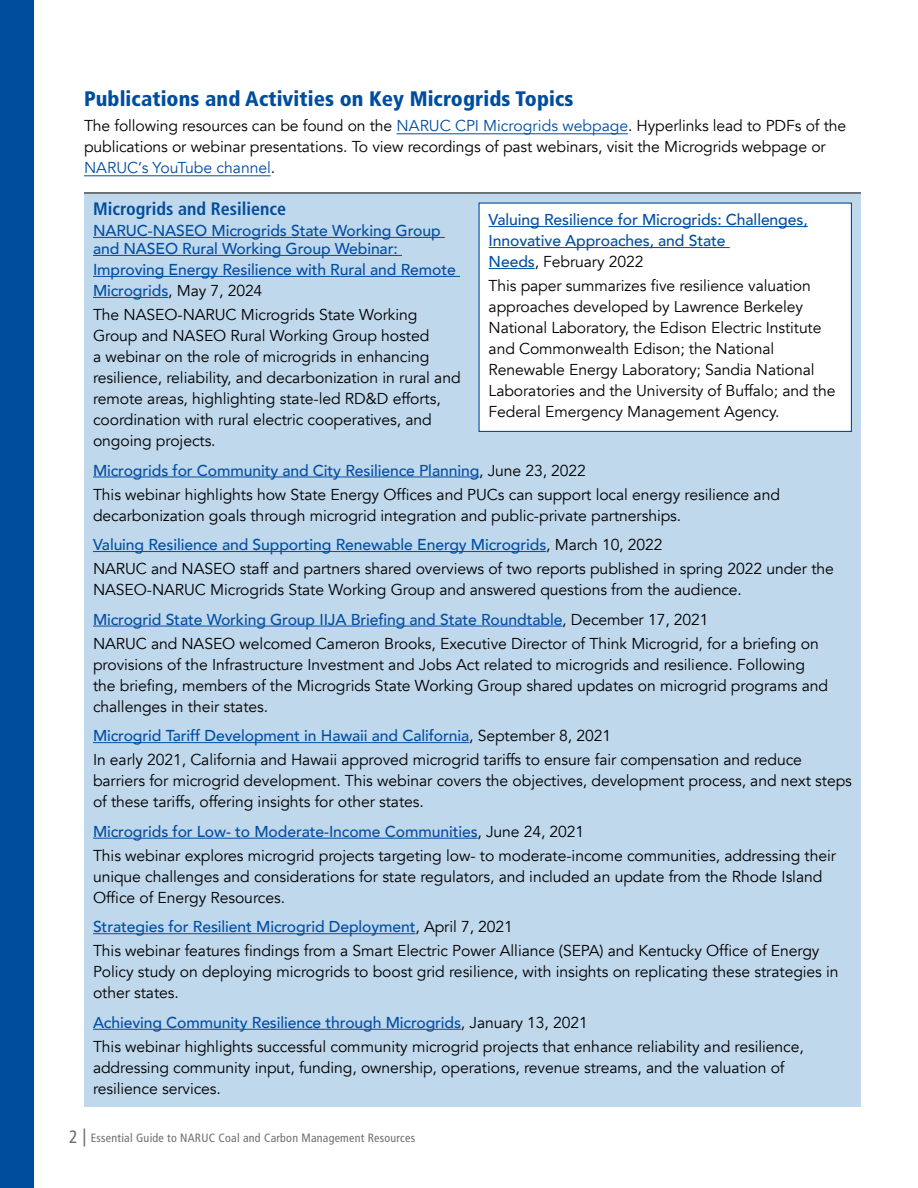
<style>
.page{position:relative;width:918px;height:1188px;background:#fff}
.page>*{position:absolute;margin:0;border:0;box-sizing:border-box;transform-origin:0 0}
.t1{font:900 condensed 21px "Frutiger LT Std";letter-spacing:.005em;color:#004d9e}
.t2{font:700 condensed 18px "Frutiger LT Std";color:#004d9e}
.t3{font:15.75px/21px "Avenir";letter-spacing:-.005em;color:#000}
.t4{font:500 15.75px/21px "Avenir";letter-spacing:-.005em;color:#034ea2}
.t5{font:condensed 12px "Frutiger LT Std";letter-spacing:.02em;color:#6d6e71}
.s1{color:#034ea2}
.s2{font-weight:400;color:#000}
.s3{font-weight:500;color:#034ea2}
.s4{font-size:18px}
</style>
<div class="page">
<div style="left:84px;top:193px;width:777px;height:914px;background:#c0d8ec"></div>
<hr style="left:84px;top:193px;width:777px;height:1px;background:#000">
<div style="left:0;top:0;width:34px;height:1188px;background:#004d9e"></div>
<hr style="left:397px;top:133px;width:231px;height:1px;background:#034ea2">
<hr style="left:84px;top:175px;width:187px;height:1px;background:#034ea2">
<hr style="left:93px;top:237px;width:352px;height:1px;background:#034ea2">
<hr style="left:93px;top:255px;width:309px;height:1px;background:#034ea2">
<hr style="left:93px;top:276px;width:367px;height:1px;background:#034ea2">
<hr style="left:93px;top:297px;width:75px;height:1px;background:#034ea2">
<hr style="left:93px;top:477px;width:386px;height:1px;background:#034ea2">
<hr style="left:93px;top:551px;width:453px;height:1px;background:#034ea2">
<hr style="left:93px;top:626px;width:469px;height:1px;background:#034ea2">
<hr style="left:93px;top:742px;width:376px;height:1px;background:#034ea2">
<hr style="left:93px;top:838px;width:385px;height:1px;background:#034ea2">
<hr style="left:93px;top:933px;width:323px;height:1px;background:#034ea2">
<hr style="left:93px;top:1029px;width:368px;height:1px;background:#034ea2">
<div style="left:479px;top:203px;width:372px;height:228px;background:#fff"></div>
<hr style="left:489px;top:226px;width:319px;height:1px;background:#034ea2">
<hr style="left:489px;top:247px;width:241px;height:1px;background:#034ea2">
<hr style="left:489px;top:268px;width:46px;height:1px;background:#034ea2">
<div style="left:478px;top:202px;width:374px;height:230px;border:1px solid #034ea2"></div>
<h1 class="t1" style="left:84px;top:86px;width:491px">Publications and Activities on Key Microgrids Topics</h1>
<p class="t3" style="left:84px;top:116px;width:764px">The following resources can be found on the <span class="s1">NARUC CPI Microgrids webpage</span>. Hyperlinks lead to PDFs of the publications or webinar presentations. To view recordings of past webinars, visit the Microgrids webpage or<br><span class="s1">NARUC’s YouTube channel</span>.</p>
<p class="t2" style="left:93px;top:198px;width:195px">Microgrids and Resilience</p>
<p class="t4" style="left:93px;top:221px;width:349px;line-height:18px">NARUC-NASEO Microgrids State Working Group and NASEO Rural Working Group Webinar:</p>
<p class="t4" style="left:93px;top:258px;width:364px">Improving Energy Resilience with Rural and Remote<br>Microgrids<span class="s2">, May 7, 2024</span></p>
<p class="t3" style="left:93px;top:305px;width:369px">The NASEO-NARUC Microgrids State Working Group and NASEO Rural Working Group hosted<br>a webinar on the role of microgrids in enhancing resilience, reliability, and decarbonization in rural and remote areas, highlighting state-led RD&amp;D efforts, coordination with rural electric cooperatives, and ongoing projects.</p>
<p class="t3" style="left:93px;top:459px;width:689px;line-height:24px"><span class="s3">Microgrids for Community and City Resilience Planning</span>, June 23, 2022<br>This webinar highlights how State Energy Offices and PUCs can support local energy resilience and</p>
<p class="t3" style="left:93px;top:501px;width:590px;line-height:29.5px">decarbonization goals through microgrid integration and public-private partnerships.<br><span class="s3">Valuing Resilience and Supporting Renewable Energy Microgrids</span>, March 10, 2022</p>
<p class="t3" style="left:93px;top:559px;width:742px">NARUC and NASEO staff and partners shared overviews of two reports published in spring 2022 under the<br>NASEO-NARUC Microgrids State Working Group and answered questions from the audience.</p>
<p class="t3" style="left:93px;top:608px;width:727px;line-height:24px"><span class="s3">Microgrid State Working Group IIJA Briefing and State Roundtable</span>, December 17, 2021<br>NARUC and NASEO welcomed Cameron Brooks, Executive Director of Think Microgrid, for a briefing on</p>
<p class="t3" style="left:93px;top:654px;width:737px">provisions of the Infrastructure Investment and Jobs Act related to microgrids and resilience. Following the briefing, members of the Microgrids State Working Group shared updates on microgrid programs and challenges in their states.</p>
<p class="t3" style="left:93px;top:724px;width:711px;line-height:24px"><span class="s3">Microgrid Tariff Development in Hawaii and California</span>, September 8, 2021<br>In early 2021, California and Hawaii approved microgrid tariffs to ensure fair compensation and reduce</p>
<p class="t3" style="left:93px;top:771px;width:760px">barriers for microgrid development. This webinar covers the objectives, development process, and next steps of these tariffs, offering insights for other states.</p>
<p class="t3" style="left:93px;top:820px;width:745px;line-height:24px"><span class="s3">Microgrids for Low- to Moderate-Income Communities</span>, June 24, 2021<br>This webinar explores microgrid projects targeting low- to moderate-income communities, addressing their</p>
<p class="t3" style="left:93px;top:866px;width:731px">unique challenges and considerations for state regulators, and included an update from the Rhode Island<br>Office of Energy Resources.</p>
<p class="t3" style="left:93px;top:915px;width:728px;line-height:24px"><span class="s3">Strategies for Resilient Microgrid Deployment</span>, April 7, 2021<br>This webinar features findings from a Smart Electric Power Alliance (SEPA) and Kentucky Office of Energy</p>
<p class="t3" style="left:93px;top:962px;width:747px">Policy study on deploying microgrids to boost grid resilience, with insights on replicating these strategies in other states.</p>
<p class="t3" style="left:93px;top:1011px;width:712px;line-height:24px"><span class="s3">Achieving Community Resilience through Microgrids</span>, January 13, 2021<br>This webinar highlights successful community microgrid projects that enhance reliability and resilience,</p>
<p class="t3" style="left:93px;top:1057px;width:693px">addressing community input, funding, ownership, operations, revenue streams, and the valuation of resilience services.</p>
<p class="t4" style="left:489px;top:209px;width:321px">Valuing Resilience for Microgrids: Challenges,<br>Innovative Approaches, and State<br>Needs<span class="s2">, February 2022</span></p>
<p class="t3" style="left:489px;top:276px;width:348px">This paper summarizes five resilience valuation approaches developed by Lawrence Berkeley National Laboratory, the Edison Electric Institute and Commonwealth Edison; the National Renewable Energy Laboratory; Sandia National Laboratories and the University of Buffalo; and the Federal Emergency Management Agency.</p>
<p class="t5" style="left:69px;top:1130px;width:347px"><span class="s4">2 |</span> Essential Guide to NARUC Coal and Carbon Management Resources</p>
</div>
